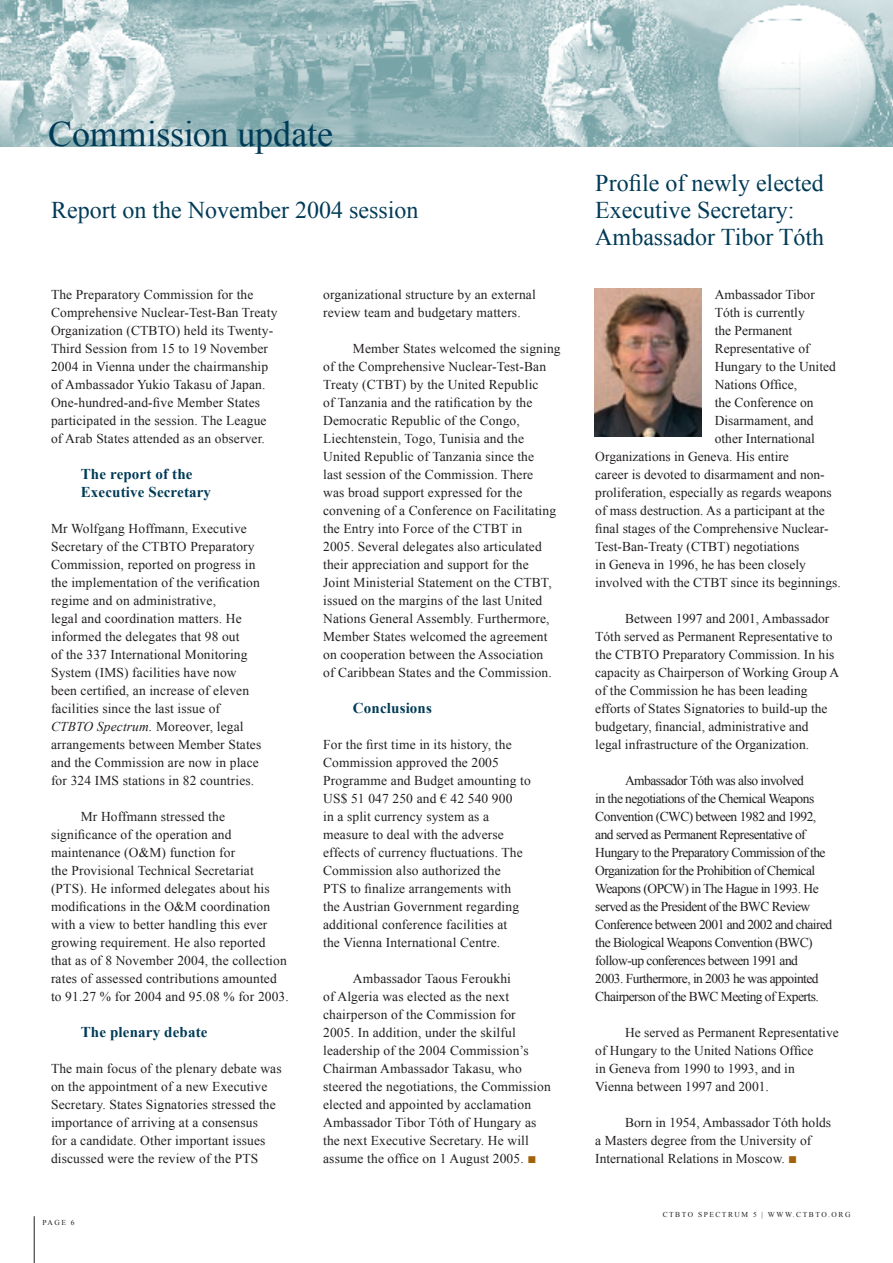
<style>
.page{position:relative;width:893px;height:1263px;background:#fff}
.page>*{position:absolute;margin:0;border:0;box-sizing:border-box;transform-origin:0 0}
.D-Head_24pt_Midnight{font:36px "Times New Roman";letter-spacing:-.005em;color:#003b57}
.D-Head_16pt_Midnight{font:24px/27px "Times New Roman";color:#003b57}
.F-Head_10{font:700 15px/18px "Times New Roman";letter-spacing:.01em;color:#003b57}
.Plain09pt_0-4{font:13.5px/18px "Times New Roman";letter-spacing:.01em;color:#231f20}
.Plain09pt_0-4-2{font:13.5px/18px "Times New Roman";letter-spacing:-.04em;color:#231f20}
.t1{font:7.5px "Times New Roman";letter-spacing:.2em;color:#231f20}
.s1{font-style:italic}
.s2{font-size:15px;color:#a36109}
</style>
<div class="page">
<hr style="left:34px;top:1216px;width:1px;height:47px;background:#231f20">
<img style="left:0;top:0;width:893px;height:146px">
<img style="left:595px;top:288px;width:107px;height:149px">
<p class="D-Head_24pt_Midnight" style="left:48px;top:110px;width:287px">Commission update</p>
<p class="D-Head_16pt_Midnight" style="left:51px;top:196px;width:369px">Report on the November 2004 session</p>
<p class="Plain09pt_0-4" style="left:51px;top:285px;width:228px">The Preparatory Commission for the Comprehensive Nuclear-Test-Ban Treaty Organization (CTBTO) held its Twenty-Third Session from 15 to 19 November 2004 in Vienna under the chairmanship of Ambassador Yukio Takasu of Japan.<br>One-hundred-and-five Member States participated in the session. The League of Arab States attended as an observer.</p>
<p class="F-Head_10" style="left:81px;top:465px;width:132px">The report of the<br>Executive Secretary</p>
<p class="Plain09pt_0-4" style="left:51px;top:519px;width:212px">Mr Wolfgang Hoffmann, Executive Secretary of the CTBTO Preparatory Commission, reported on progress in the implementation of the verification regime and on administrative,<br>legal and coordination matters. He informed the delegates that 98 out<br>of the 337 International Monitoring System (IMS) facilities have now been certified, an increase of eleven facilities since the last issue of <span class="s1">CTBTO Spectrum.</span> Moreover, legal arrangements between Member States and the Commission are now in place for 324 IMS stations in 82 countries.</p>
<p class="Plain09pt_0-4" style="left:51px;top:807px;width:239px;text-indent:30px">Mr Hoffmann stressed the significance of the operation and maintenance (O&amp;M) function for<br>the Provisional Technical Secretariat (PTS). He informed delegates about his modifications in the O&amp;M coordination with a view to better handling this ever growing requirement. He also reported that as of 8 November 2004, the collection rates of assessed contributions amounted to 91.27 % for 2004 and 95.08 % for 2003.</p>
<p class="F-Head_10" style="left:81px;top:1023px;width:128px">The plenary debate</p>
<p class="Plain09pt_0-4" style="left:51px;top:1059px;width:232px">The main focus of the plenary debate was on the appointment of a new Executive Secretary. States Signatories stressed the importance of arriving at a consensus<br>for a candidate. Other important issues discussed were the review of the PTS</p>
<p class="t1" style="left:43px;top:1217px;width:34px">PAGE 6</p>
<p class="Plain09pt_0-4" style="left:323px;top:285px;width:214px">organizational structure by an external review team and budgetary matters.</p>
<p class="Plain09pt_0-4" style="left:323px;top:339px;width:239px;text-indent:30px">Member States welcomed the signing of the Comprehensive Nuclear-Test-Ban Treaty (CTBT) by the United Republic<br>of Tanzania and the ratification by the Democratic Republic of the Congo, Liechtenstein, Togo, Tunisia and the United Republic of Tanzania since the<br>last session of the Commission. There<br>was broad support expressed for the convening of a Conference on Facilitating the Entry into Force of the CTBT in<br>2005. Several delegates also articulated their appreciation and support for the<br>Joint Ministerial Statement on the CTBT, issued on the margins of the last United Nations General Assembly. Furthermore, Member States welcomed the agreement on cooperation between the Association<br>of Caribbean States and the Commission.</p>
<p class="F-Head_10" style="left:353px;top:699px;width:81px">Conclusions</p>
<p class="Plain09pt_0-4" style="left:323px;top:735px;width:209px">For the first time in its history, the Commission approved the 2005<br>Programme and Budget amounting to US$ 51 047 250 and € 42 540 900<br>in a split currency system as a measure to deal with the adverse effects of currency fluctuations. The Commission also authorized the<br>PTS to finalize arrangements with the Austrian Government regarding additional conference facilities at<br>the Vienna International Centre.</p>
<p class="Plain09pt_0-4" style="left:323px;top:969px;width:229px;text-indent:30px">Ambassador Taous Feroukhi<br>of Algeria was elected as the next chairperson of the Commission for<br>2005. In addition, under the skilful leadership of the 2004 Commission’s Chairman Ambassador Takasu, who steered the negotiations, the Commission elected and appointed by acclamation Ambassador Tibor Tóth of Hungary as the next Executive Secretary. He will assume the office on 1 August 2005. <span class="s2">■</span></p>
<p class="D-Head_16pt_Midnight" style="left:595px;top:169px;width:230px">Profile of newly elected<br>Executive Secretary:</p>
<p class="D-Head_16pt_Midnight" style="left:595px;top:223px;width:230px">Ambassador Tibor Tóth</p>
<p class="Plain09pt_0-4" style="left:715px;top:285px;width:102px">Ambassador Tibor</p>
<p class="Plain09pt_0-4" style="left:715px;top:303px;width:91px">Tóth is currently</p>
<p class="Plain09pt_0-4" style="left:715px;top:321px;width:79px">the Permanent</p>
<p class="Plain09pt_0-4" style="left:715px;top:339px;width:96px">Representative of</p>
<p class="Plain09pt_0-4" style="left:715px;top:357px;width:123px">Hungary to the United</p>
<p class="Plain09pt_0-4" style="left:715px;top:375px;width:84px">Nations Office,</p>
<p class="Plain09pt_0-4" style="left:715px;top:393px;width:100px">the Conference on</p>
<p class="Plain09pt_0-4" style="left:715px;top:411px;width:100px">Disarmament, and</p>
<p class="Plain09pt_0-4" style="left:715px;top:429px;width:102px">other International</p>
<p class="Plain09pt_0-4" style="left:595px;top:447px;width:195px">Organizations in Geneva. His entire</p>
<p class="Plain09pt_0-4" style="left:595px;top:465px;width:231px">career is devoted to disarmament and non-</p>
<p class="Plain09pt_0-4" style="left:595px;top:483px;width:238px">proliferation, especially as regards weapons</p>
<p class="Plain09pt_0-4" style="left:595px;top:501px;width:231px">of mass destruction. As a participant at the</p>
<p class="Plain09pt_0-4" style="left:595px;top:519px;width:235px">final stages of the Comprehensive Nuclear-</p>
<p class="Plain09pt_0-4" style="left:595px;top:537px;width:206px">Test-Ban-Treaty (CTBT) negotiations</p>
<p class="Plain09pt_0-4" style="left:595px;top:555px;width:212px">in Geneva in 1996, he has been closely</p>
<p class="Plain09pt_0-4" style="left:595px;top:573px;width:247px">involved with the CTBT since its beginnings.</p>
<p class="Plain09pt_0-4" style="left:595px;top:609px;width:245px;text-indent:30px">Between 1997 and 2001, Ambassador Tóth served as Permanent Representative to the CTBTO Preparatory Commission. In his capacity as Chairperson of Working Group A of the Commission he has been leading efforts of States Signatories to build-up the budgetary, financial, administrative and<br>legal infrastructure of the Organization.</p>
<p class="Plain09pt_0-4-2" style="left:595px;top:771px;width:238px;text-indent:30px">Ambassador Tóth was also involved<br>in the negotiations of the Chemical Weapons Convention (CWC) between 1982 and 1992, and served as Permanent Representative of Hungary to the Preparatory Commission of the Organization for the Prohibition of Chemical Weapons (OPCW) in The Hague in 1993. He served as the President of the BWC Review Conference between 2001 and 2002 and chaired the Biological Weapons Convention (BWC) follow-up conferences between 1991 and<br>2003. Furthermore, in 2003 he was appointed Chairperson of the BWC Meeting of Experts.</p>
<p class="Plain09pt_0-4" style="left:595px;top:1023px;width:245px;text-indent:30px">He served as Permanent Representative of Hungary to the United Nations Office<br>in Geneva from 1990 to 1993, and in<br>Vienna between 1997 and 2001.</p>
<p class="Plain09pt_0-4" style="left:595px;top:1113px;width:237px;text-indent:30px">Born in 1954, Ambassador Tóth holds a Masters degree from the University of<br>International Relations in Moscow. <span class="s2">■</span></p>
<p class="t1" style="left:663px;top:1210px;width:189px">CTBTO SPECTRUM 5 | WWW.CTBTO.ORG</p>
</div>
